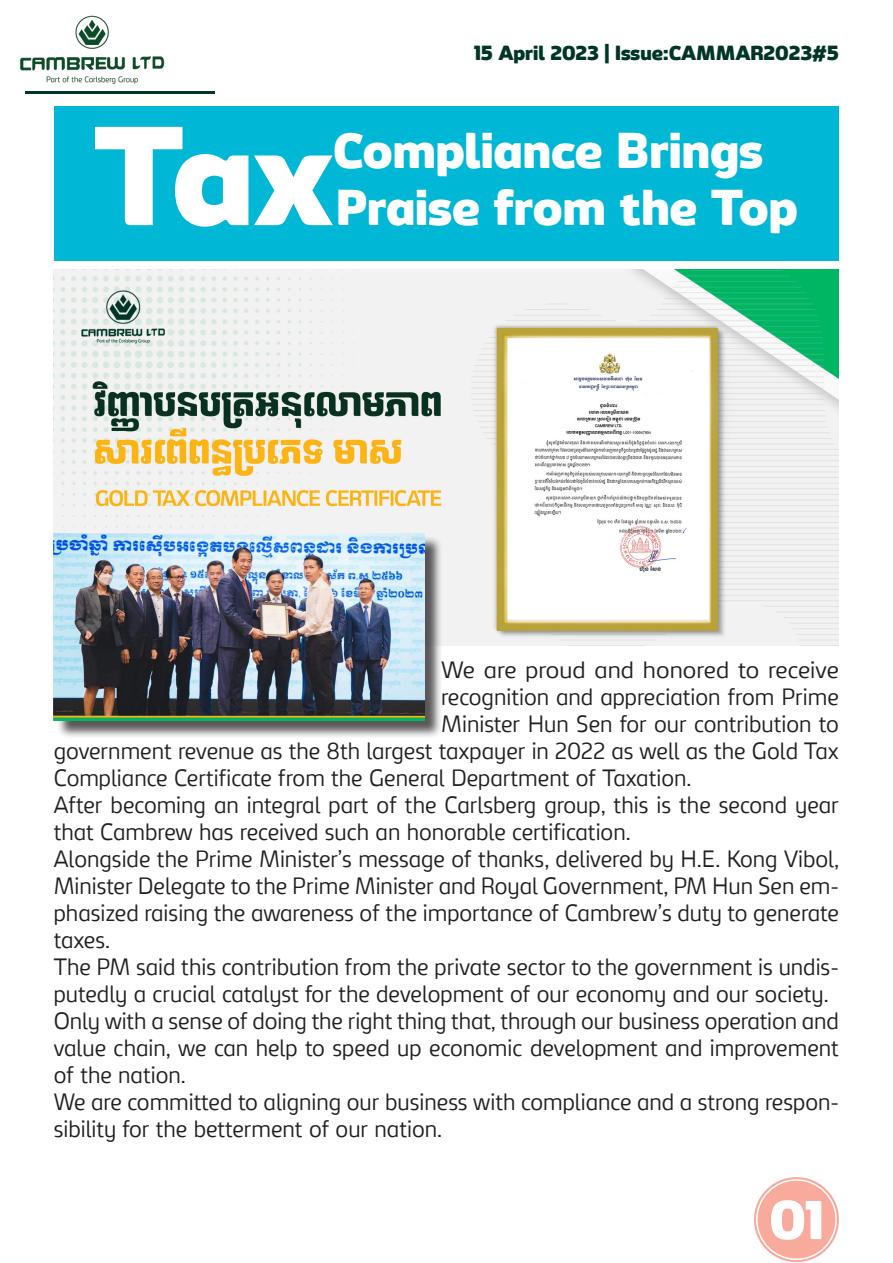
<style>
.page{position:relative;width:893px;height:1263px;background:#fff}
.page>*{position:absolute;margin:0;border:0;box-sizing:border-box;transform-origin:0 0}
.t1{font:900 135.15px "Carlsberg Sans";color:#fff}
.t2{font:900 52.5px "Carlsberg Sans";color:#fff}
.t3{font:900 48px/57.6px "Carlsberg Sans";color:#fff}
.t4{font:300 22.5px/27px "Carlsberg Sans";color:#231f20}
.t5{font:300 22.5px "Carlsberg Sans";color:#231f20;scale:1.06 1}
.t6{font:900 19.5px "Carlsberg Sans";color:#003527}
</style>
<div class="page">
<img style="left:20px;top:15px;width:145px;height:69px">
<hr style="left:25px;top:92px;width:190px;height:2px;background:#003527">
<div style="left:754px;top:1177px;width:85px;height:85px;background:#f8aa9d;border-radius:50%"></div>
<div style="left:756px;top:1179px;width:81px;height:81px;border:2px solid #fff;border-radius:50%"></div>
<div style="left:54px;top:106px;width:785px;height:154px;background:#00b7d6"></div>
<img style="left:54px;top:270px;width:785px;height:376px">
<div style="left:56px;top:536px;width:387px;height:203px;background:#231f20;opacity:.75"></div>
<img style="left:54px;top:534px;width:370px;height:186px">
<p class="t6" style="left:474px;top:41px;width:366px">15 April 2023 | Issue:CAMMAR2023#5</p>
<p class="t1" style="left:94px;top:91px;width:241px">Tax</p>
<p class="t3" style="left:333px;top:121px;width:466px">Compliance Brings<br>Praise from the Top</p>
<p class="t5" style="left:441px;top:656px;width:377px">We are proud and honored to receive</p>
<p class="t4" style="left:441px;top:683px;width:399px">recognition and appreciation from Prime</p>
<p class="t4" style="left:441px;top:710px;width:399px">Minister Hun Sen for our contribution to</p>
<p class="t4" style="left:54px;top:737px;width:787px">government revenue as the 8th largest taxpayer in 2022 as well as the Gold Tax</p>
<p class="t4" style="left:54px;top:764px;width:639px">Compliance Certificate from the General Department of Taxation.</p>
<p class="t4" style="left:54px;top:791px;width:787px">After becoming an integral part of the Carlsberg group, this is the second year that Cambrew has received such an honorable certification.</p>
<p class="t4" style="left:54px;top:845px;width:787px;text-align:justify">Alongside the Prime Minister’s message of thanks, delivered by H.E. Kong Vibol, Minister Delegate to the Prime Minister and Royal Government, PM Hun Sen em&shy;phasized raising the awareness of the importance of Cambrew’s duty to generate taxes.</p>
<p class="t4" style="left:54px;top:953px;width:787px">The PM said this contribution from the private sector to the government is undis&shy;putedly a crucial catalyst for the development of our economy and our society.</p>
<p class="t4" style="left:54px;top:1007px;width:787px;text-align:justify">Only with a sense of doing the right thing that, through our business operation and value chain, we can help to speed up economic development and improvement of the nation.</p>
<p class="t4" style="left:54px;top:1088px;width:787px">We are committed to aligning our business with compliance and a strong respon&shy;sibility for the betterment of our nation.</p>
<p class="t2" style="left:769px;top:1187px;width:56px">01</p>
</div>
